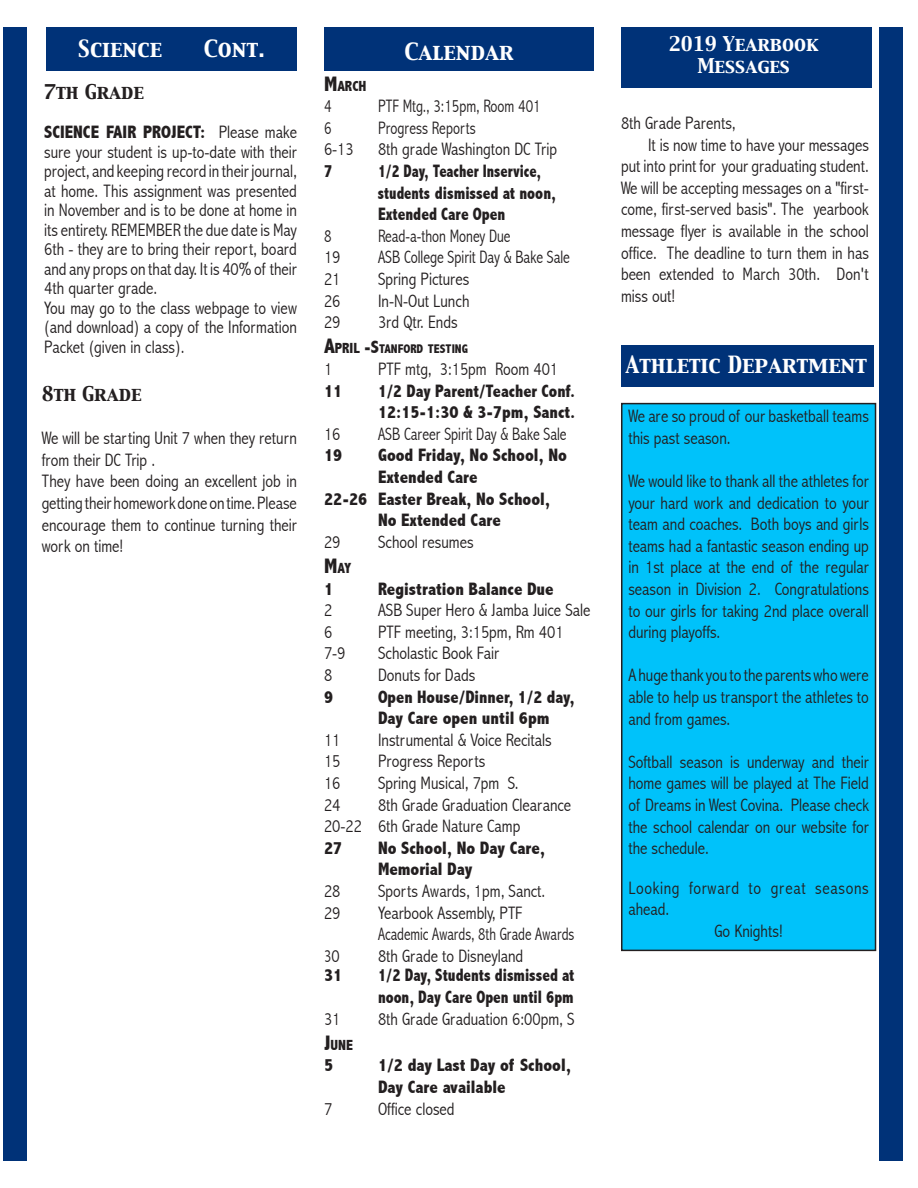
<style>
.page{position:relative;width:918px;height:1188px;background:#fff}
.page>*{position:absolute;margin:0;border:0;box-sizing:border-box;transform-origin:0 0}
.t1{font:21px "Capitals";color:#fff}
.t2{font:300 condensed 18px/21.6px "Abadi";color:#231f20}
.t3{font:800 condensed 18px/21.6px "Abadi";color:#231f20}
.t4{font:800 condensed 18px/21.6px "Abadi";color:#231f20;scale:.86 1}
.t5{font:300 condensed 18px "Abadi";color:#231f20;scale:.91 1}
.t6{font:300 condensed 18px "Abadi";color:#231f20;scale:.92 1}
.t7{font:800 condensed 18px/21.6px "Abadi";color:#231f20;scale:.9 1}
.t8{font:800 condensed 18px/21.6px "Abadi";color:#231f20;scale:.96 1}
.t9{font:300 condensed 18px "Abadi";letter-spacing:.04em;color:#231f20}
.t10{font:18px/21.6px "Capitals";color:#fff;text-align:center}
.t11{font:18px "Capitals";color:#231f20}
.t12{font:300 condensed 18px "Abadi";color:#231f20;scale:.89 1}
.t13{font:800 condensed 18px "Abadi";color:#231f20;scale:.92 1}
.t14{font:800 condensed 14.7px "Abadi";color:#231f20}
.t15{font:800 condensed 12.6px "Abadi";color:#231f20}
.s1{font-weight:800}
.s2{font-size:21px}
.s3{font-size:14.7px}
.s4{font-size:18px}
</style>
<div class="page">
<div style="left:879px;top:27px;width:24px;height:1134px;background:#003278"></div>
<div style="left:3px;top:27px;width:24px;height:1134px;background:#003278"></div>
<div style="left:47px;top:27px;width:250px;height:43px;background:#003278"></div>
<div style="left:621px;top:27px;width:250px;height:60px;background:#003278"></div>
<div style="left:621px;top:345px;width:253px;height:42px;background:#003278"></div>
<div style="left:622px;top:404px;width:254px;height:546px;background:#00c2fa"></div>
<div style="left:621px;top:403px;width:255px;height:548px;border:2px solid #231f20"></div>
<div style="left:324px;top:27px;width:270px;height:43px;background:#003278"></div>
<p class="t1" style="left:78px;top:36px;width:85px">Science</p>
<p class="t1" style="left:204px;top:36px;width:63px">Cont.</p>
<p class="t11" style="left:44px;top:81px;width:101px">7th Grade</p>
<p class="t2" style="left:44px;top:123px;width:254px;line-height:19.5px"><span class="s1">SCIENCE FAIR PROJECT:</span> Please make sure your student is up-to-date with their project, and keeping record in their journal, at home. This assignment was presented in November and is to be done at home in its entirety. REMEMBER the due date is May 6th - they are to bring their report, board and any props on that day. It is 40% of their 4th quarter grade.<br>You may go to the class webpage to view (and download) a copy of the Information Packet (given in class).</p>
<p class="t11" style="left:42px;top:383px;width:101px">8th Grade</p>
<p class="t2" style="left:42px;top:428px;width:257px">We will be starting Unit 7 when they return from their DC Trip .<br>They have been doing an excellent job in getting their homework done on time. Please encourage them to continue turning their work on time!</p>
<p class="t1" style="left:404px;top:39px;width:111px">Calendar</p>
<p class="t14" style="left:324px;top:78px;width:44px"><span class="s2">M</span>ARCH</p>
<p class="t5" style="left:324px;top:97px;width:10px">4</p>
<p class="t5" style="left:378px;top:97px;width:180px">PTF Mtg., 3:15pm, Room 401</p>
<p class="t5" style="left:324px;top:118px;width:10px">6</p>
<p class="t5" style="left:378px;top:118px;width:109px">Progress Reports</p>
<p class="t2" style="left:324px;top:139px;width:31px">6-13</p>
<p class="t2" style="left:378px;top:139px;width:181px">8th grade Washington DC Trip</p>
<p class="t13" style="left:324px;top:161px;width:11px">7</p>
<p class="t4" style="left:378px;top:161px;width:208px">1/2 Day, Teacher Inservice, students dismissed at noon,<br>Extended Care Open</p>
<p class="t5" style="left:324px;top:226px;width:10px">8</p>
<p class="t5" style="left:378px;top:226px;width:147px">Read-a-thon Money Due</p>
<p class="t2" style="left:324px;top:247px;width:18px">19</p>
<p class="t6" style="left:378px;top:248px;width:210px">ASB College Spirit Day &amp; Bake Sale</p>
<p class="t2" style="left:324px;top:269px;width:18px">21</p>
<p class="t2" style="left:378px;top:269px;width:93px">Spring Pictures</p>
<p class="t2" style="left:324px;top:290px;width:18px">26</p>
<p class="t2" style="left:378px;top:290px;width:93px">In-N-Out Lunch</p>
<p class="t2" style="left:324px;top:312px;width:18px">29</p>
<p class="t2" style="left:378px;top:312px;width:81px">3rd Qtr. Ends</p>
<p class="t15" style="left:324px;top:342px;width:146px"><span class="s2">A</span><span class="s3">PRIL</span> <span class="s4">-S</span>TANFORD TESTING</p>
<p class="t2" style="left:324px;top:359px;width:10px">1</p>
<p class="t2" style="left:378px;top:359px;width:182px">PTF mtg, 3:15pm Room 401</p>
<p class="t3" style="left:324px;top:380px;width:20px">11</p>
<p class="t8" style="left:378px;top:380px;width:207px">1/2 Day Parent/Teacher Conf.<br>12:15-1:30 &amp; 3-7pm, Sanct.</p>
<p class="t2" style="left:324px;top:424px;width:18px">16</p>
<p class="t6" style="left:378px;top:424px;width:207px">ASB Career Spirit Day &amp; Bake Sale</p>
<p class="t3" style="left:324px;top:445px;width:20px">19</p>
<p class="t3" style="left:378px;top:445px;width:190px">Good Friday, No School, No</p>
<p class="t3" style="left:378px;top:467px;width:101px">Extended Care</p>
<p class="t3" style="left:324px;top:488px;width:228px">22-26 Easter Break, No School,</p>
<p class="t3" style="left:378px;top:510px;width:124px">No Extended Care</p>
<p class="t2" style="left:324px;top:532px;width:18px">29</p>
<p class="t2" style="left:378px;top:532px;width:97px">School resumes</p>
<p class="t14" style="left:324px;top:560px;width:29px"><span class="s2">M</span>AY</p>
<p class="t3" style="left:324px;top:578px;width:11px">1</p>
<p class="t3" style="left:378px;top:578px;width:177px">Registration Balance Due</p>
<p class="t2" style="left:324px;top:600px;width:10px">2</p>
<p class="t2" style="left:378px;top:600px;width:214px">ASB Super Hero &amp; Jamba Juice Sale</p>
<p class="t2" style="left:324px;top:622px;width:10px">6</p>
<p class="t2" style="left:378px;top:622px;width:187px">PTF meeting, 3:15pm, Rm 401</p>
<p class="t2" style="left:324px;top:643px;width:23px">7-9</p>
<p class="t2" style="left:378px;top:643px;width:123px">Scholastic Book Fair</p>
<p class="t2" style="left:324px;top:665px;width:10px">8</p>
<p class="t2" style="left:378px;top:665px;width:99px">Donuts for Dads</p>
<p class="t3" style="left:324px;top:686px;width:11px">9</p>
<p class="t3" style="left:378px;top:686px;width:198px">Open House/Dinner, 1/2 day,<br>Day Care open until 6pm</p>
<p class="t2" style="left:324px;top:730px;width:18px">11</p>
<p class="t2" style="left:378px;top:730px;width:175px">Instrumental &amp; Voice Recitals</p>
<p class="t2" style="left:324px;top:751px;width:18px">15</p>
<p class="t2" style="left:378px;top:751px;width:109px">Progress Reports</p>
<p class="t2" style="left:324px;top:773px;width:18px">16</p>
<p class="t2" style="left:378px;top:773px;width:142px">Spring Musical, 7pm S.</p>
<p class="t2" style="left:324px;top:794px;width:18px">24</p>
<p class="t2" style="left:324px;top:794px;width:249px;text-indent:54px">8th Grade Graduation Clearance<br>20-22 6th Grade Nature Camp</p>
<p class="t3" style="left:324px;top:838px;width:20px">27</p>
<p class="t3" style="left:378px;top:838px;width:169px">No School, No Day Care,<br>Memorial Day</p>
<p class="t2" style="left:324px;top:881px;width:18px">28</p>
<p class="t2" style="left:378px;top:881px;width:169px">Sports Awards, 1pm, Sanct.</p>
<p class="t2" style="left:324px;top:902px;width:18px">29</p>
<p class="t2" style="left:378px;top:902px;width:198px">Yearbook Assembly, PTF<br>Academic Awards, 8th Grade Awards</p>
<p class="t12" style="left:324px;top:946px;width:19px">30</p>
<p class="t2" style="left:378px;top:946px;width:147px">8th Grade to Disneyland</p>
<p class="t3" style="left:324px;top:965px;width:20px">31</p>
<p class="t7" style="left:378px;top:965px;width:220px">1/2 Day, Students dismissed at noon, Day Care Open until 6pm</p>
<p class="t2" style="left:324px;top:1008px;width:18px">31</p>
<p class="t2" style="left:378px;top:1008px;width:198px">8th Grade Graduation 6:00pm, S</p>
<p class="t14" style="left:324px;top:1037px;width:31px"><span class="s2">J</span>UNE</p>
<p class="t3" style="left:324px;top:1055px;width:11px">5</p>
<p class="t3" style="left:378px;top:1055px;width:195px">1/2 day Last Day of School,<br>Day Care available</p>
<p class="t2" style="left:324px;top:1098px;width:10px">7</p>
<p class="t2" style="left:378px;top:1098px;width:78px">Office closed</p>
<p class="t10" style="left:669px;top:34px;width:151px">2019 Yearbook<br>Messages</p>
<p class="t2" style="left:621px;top:113px;width:116px">8th Grade Parents,</p>
<p class="t2" style="left:648px;top:134px;width:222px">It is now time to have your messages</p>
<p class="t2" style="left:621px;top:156px;width:249px">put into print for your graduating student.</p>
<p class="t2" style="left:621px;top:178px;width:249px">We will be accepting messages on a "first-</p>
<p class="t2" style="left:621px;top:199px;width:249px">come, first-served basis". The yearbook</p>
<p class="t2" style="left:621px;top:221px;width:249px">message flyer is available in the school</p>
<p class="t2" style="left:621px;top:242px;width:249px">office. The deadline to turn them in has</p>
<p class="t2" style="left:621px;top:264px;width:249px">been extended to March 30th. Don't</p>
<p class="t2" style="left:621px;top:286px;width:56px">miss out!</p>
<p class="t1" style="left:626px;top:352px;width:243px">Athletic Department</p>
<p class="t2" style="left:628px;top:406px;width:242px">We are so proud of our basketball teams this past season.</p>
<p class="t2" style="left:628px;top:471px;width:242px;text-align:justify">We would like to thank all the athletes for your hard work and dedication to your team and coaches. Both boys and girls teams had a fantastic season ending up in 1st place at the end of the regular season in Division 2. Congratulations to our girls for taking 2nd place overall during playoffs.</p>
<p class="t2" style="left:628px;top:665px;width:242px;text-align:justify">A huge thank you to the parents who were able to help us transport the athletes to and from games.</p>
<p class="t2" style="left:628px;top:752px;width:242px;text-align:justify">Softball season is underway and their home games will be played at The Field of Dreams in West Covina. Please check the school calendar on our website for the schedule.</p>
<p class="t9" style="left:628px;top:878px;width:242px">Looking forward to great seasons</p>
<p class="t2" style="left:628px;top:899px;width:42px">ahead.</p>
<p class="t2" style="left:715px;top:921px;width:70px">Go Knights!</p>
</div>
